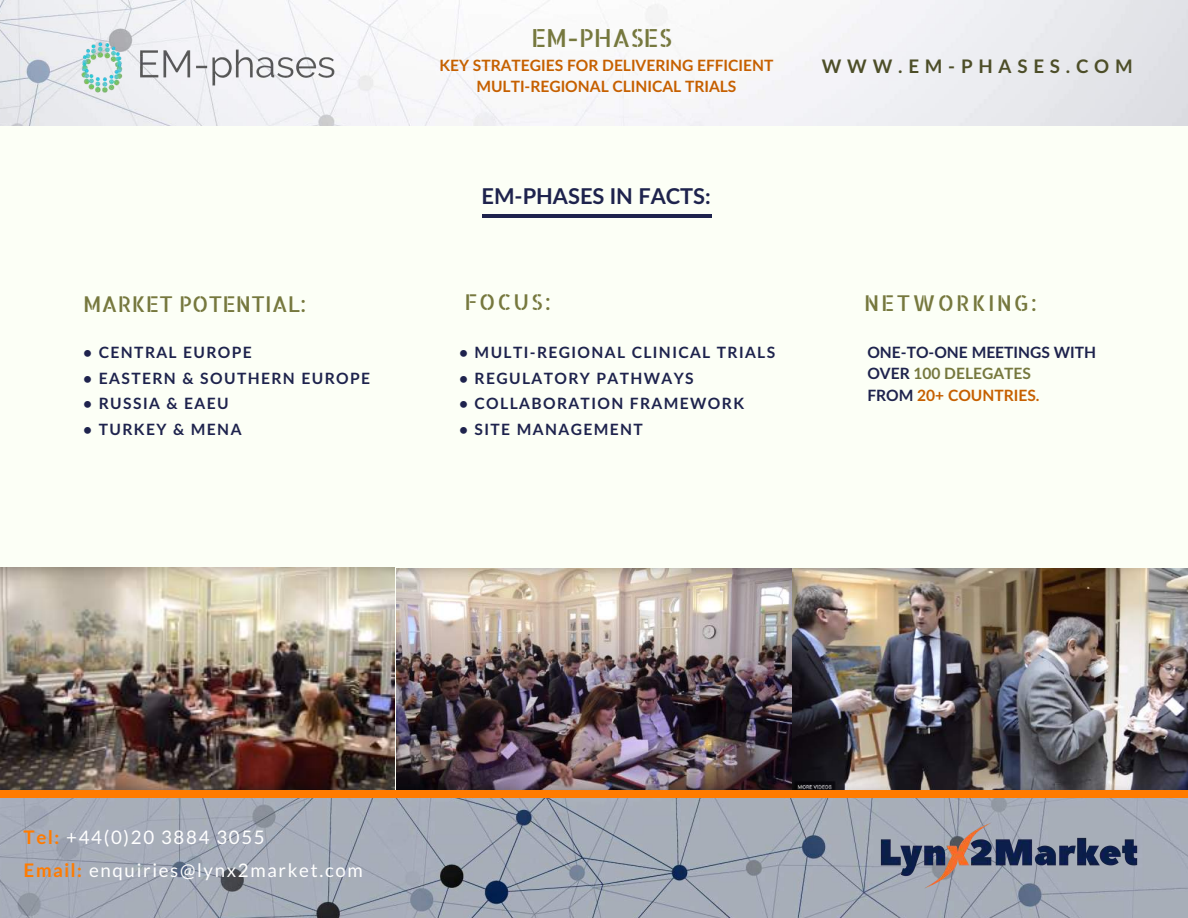
<style>
.page{position:relative;width:1188px;height:918px;background:#fff}
.page>*{position:absolute;margin:0;border:0;box-sizing:border-box;transform-origin:0 0}
.t1{font:24.9px "Allerta Stencil";color:#76783e}
.t2{font:700 21.75px "Lato";color:#1e234d}
.t3{font:21.75px "Allerta Stencil";color:#76783e}
.t4{font:21.75px "Allerta Stencil";letter-spacing:.09em;color:#76783e}
.t5{font:21.75px "Allerta Stencil";letter-spacing:.045em;color:#76783e}
.t6{font:18.75px/32.7px "Lato";letter-spacing:.09em;color:#fff}
.t7{font:700 18.75px "Lato";letter-spacing:.31em;color:#4d4e28}
.t8{font:700 15.6px "Lato";letter-spacing:.09em;color:#1e234d}
.t9{font:700 15.6px/21.3px "Lato";color:#c66000;text-align:center}
.t10{font:700 15.6px/21.3px "Lato";color:#1e234d}
.s1{color:#76783e}
.s2{color:#c66000}
.s3{font-weight:700;color:#ff7b00}
</style>
<div class="page">
<img style="left:0;top:0;width:1188px;height:918px">
<div style="left:0;top:126px;width:1188px;height:666px;background:#fcfff6"></div>
<img style="left:0;top:567px;width:1188px;height:223px">
<div style="left:0;top:790px;width:42px;height:8px;background:#ff7b00"></div>
<div style="left:1170px;top:790px;width:18px;height:8px;background:#ff7b00"></div>
<div style="left:40px;top:790px;width:317px;height:8px;background:#ff7b00"></div>
<div style="left:356px;top:790px;width:317px;height:8px;background:#ff7b00"></div>
<div style="left:672px;top:790px;width:317px;height:8px;background:#ff7b00"></div>
<div style="left:988px;top:790px;width:183px;height:8px;background:#ff7b00"></div>
<hr style="left:482px;top:214px;width:23px;height:4px;background:#1e234d">
<hr style="left:689px;top:214px;width:22px;height:4px;background:#1e234d">
<hr style="left:504px;top:214px;width:155px;height:4px;background:#1e234d">
<hr style="left:658px;top:214px;width:32px;height:4px;background:#1e234d">
<img style="left:879px;top:820px;width:261px;height:71px">
<img style="left:80px;top:40px;width:256px;height:54px">
<h1 class="t1" style="left:531px;top:22px;width:143px">EM-PHASES</h1>
<p class="t9" style="left:439px;top:54px;width:335px">KEY STRATEGIES FOR DELIVERING EFFICIENT<br>MULTI-REGIONAL CLINICAL TRIALS</p>
<h2 class="t2" style="left:482px;top:182px;width:231px">EM-PHASES IN FACTS:</h2>
<h2 class="t3" style="left:83px;top:289px;width:225px">MARKET POTENTIAL:</h2>
<h2 class="t5" style="left:465px;top:288px;width:88px">FOCUS:</h2>
<p class="t8" style="left:83px;top:342px;width:170px">• CENTRAL EUROPE</p>
<p class="t8" style="left:83px;top:368px;width:288px">• EASTERN &amp; SOUTHERN EUROPE</p>
<p class="t8" style="left:83px;top:394px;width:147px">• RUSSIA &amp; EAEU</p>
<p class="t8" style="left:83px;top:420px;width:160px">• TURKEY &amp; MENA</p>
<p class="t8" style="left:459px;top:342px;width:318px">• MULTI-REGIONAL CLINICAL TRIALS</p>
<p class="t8" style="left:459px;top:368px;width:236px">• REGULATORY PATHWAYS</p>
<p class="t8" style="left:459px;top:394px;width:286px">• COLLABORATION FRAMEWORK</p>
<p class="t8" style="left:459px;top:420px;width:185px">• SITE MANAGEMENT</p>
<p class="t7" style="left:822px;top:55px;width:312px">WWW.EM-PHASES.COM</p>
<h2 class="t4" style="left:864px;top:288px;width:175px">NETWORKING:</h2>
<p class="t10" style="left:867px;top:341px;width:230px">ONE-TO-ONE MEETINGS WITH<br>OVER <span class="s1">100 DELEGATES<br></span>FROM <span class="s2">20+ COUNTRIES.</span></p>
<p class="t6" style="left:24px;top:821px;width:341px"><span class="s3">Tel:</span> +44(0)20 3884 3055<br><span class="s3">Email:</span> enquiries@lynx2market.com</p>
</div>
